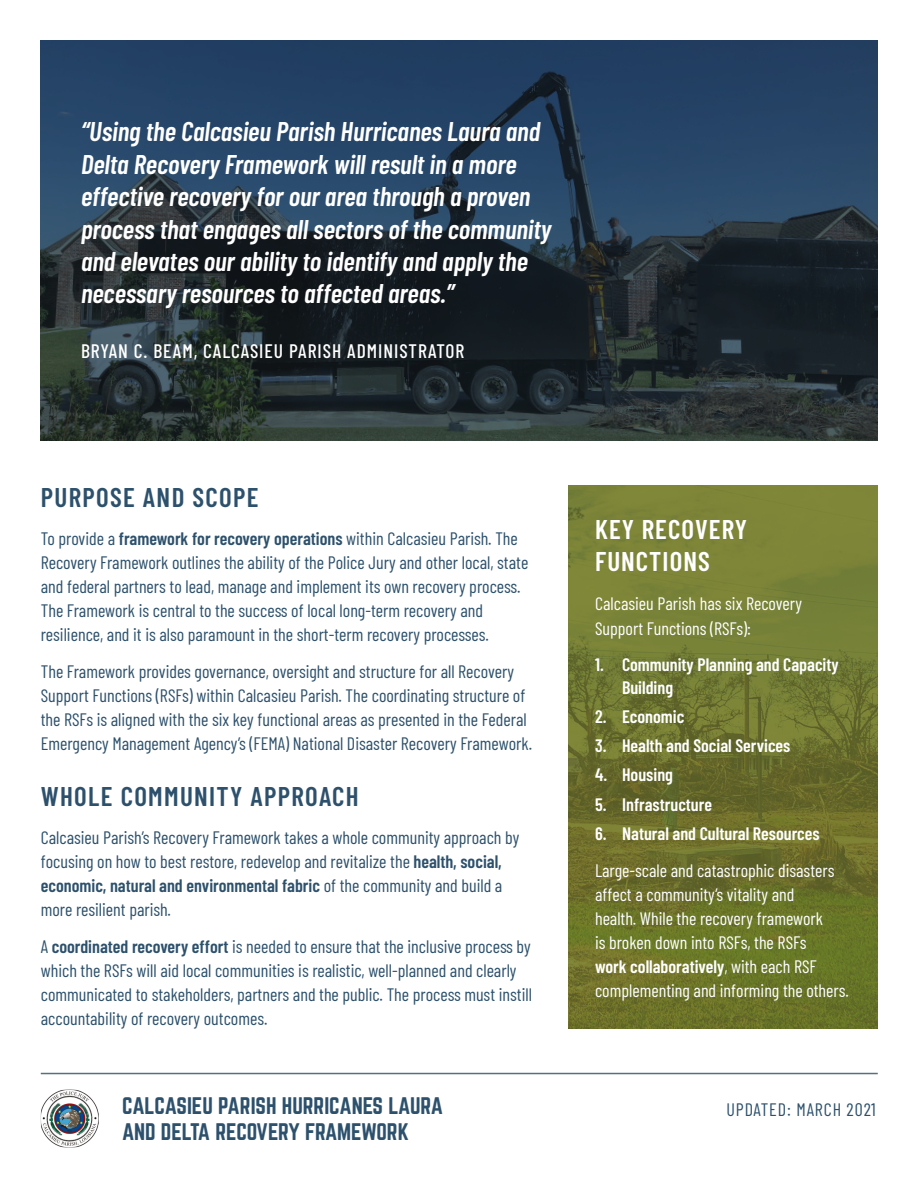
<style>
.page{position:relative;width:918px;height:1188px;background:#fff}
.page>*{position:absolute;margin:0;border:0;box-sizing:border-box;transform-origin:0 0}
.Body{font:italic 600 27px/32.4px "Barlow Condensed";color:#fff}
.t1{font:600 27px "Barlow Condensed";letter-spacing:.05em;color:#2d516c}
.t2{font:600 27px/31.5px "Barlow Condensed";letter-spacing:.04em;color:#fff}
.Paragraph_Style_2{font:21px/25.2px "Norwester";color:#2d516c}
.Body-2{font:500 19.5px "Barlow Condensed";letter-spacing:.05em;color:#fff}
.Body-3{font:18px/24px "Barlow Condensed";color:#2d516c}
.Body-4{font:18px/24px "Barlow Condensed";color:#fff}
.t3{font:600 18px/22.5px "Barlow Condensed";color:#fff}
.Body-5{font:18px "Barlow Condensed";letter-spacing:.05em;color:#2d516c}
.s1{font-weight:600}
</style>
<div class="page">
<img style="left:568px;top:485px;width:310px;height:543px">
<img style="left:41px;top:40px;width:837px;height:401px">
<img style="left:41px;top:1090px;width:58px;height:57px">
<hr style="left:41px;top:1073px;width:837px;height:1px;background:#547181">
<p class="Body" style="left:81px;top:114px;width:472px">“Using the Calcasieu Parish Hurricanes Laura and Delta Recovery Framework will result in a more effective recovery for our area through a proven process that engages all sectors of the community and elevates our ability to identify and apply the necessary resources to affected areas.”</p>
<p class="Body-2" style="left:81px;top:337px;width:385px">BRYAN C. BEAM, CALCASIEU PARISH ADMINISTRATOR</p>
<p class="t1" style="left:41px;top:478px;width:219px">PURPOSE AND SCOPE</p>
<p class="Body-3" style="left:41px;top:525px;width:489px">To provide a <span class="s1">framework for recovery operations</span> within Calcasieu Parish. The Recovery Framework outlines the ability of the Police Jury and other local, state and federal partners to lead, manage and implement its own recovery process.<br>The Framework is central to the success of local long-term recovery and resilience, and it is also paramount in the short-term recovery processes.</p>
<p class="Body-3" style="left:41px;top:658px;width:493px">The Framework provides governance, oversight and structure for all Recovery Support Functions (RSFs) within Calcasieu Parish. The coordinating structure of the RSFs is aligned with the six key functional areas as presented in the Federal Emergency Management Agency’s (FEMA) National Disaster Recovery Framework.</p>
<p class="t1" style="left:41px;top:777px;width:320px">WHOLE COMMUNITY APPROACH</p>
<p class="Body-3" style="left:41px;top:824px;width:480px">Calcasieu Parish’s Recovery Framework takes a whole community approach by focusing on how to best restore, redevelop and revitalize the <span class="s1">health, social, economic, natural and environmental fabric</span> of the community and build a more resilient parish.</p>
<p class="Body-3" style="left:41px;top:933px;width:493px">A <span class="s1">coordinated recovery effort</span> is needed to ensure that the inclusive process by which the RSFs will aid local communities is realistic, well-planned and clearly communicated to stakeholders, partners and the public. The process must instill accountability of recovery outcomes.</p>
<p class="t2" style="left:595px;top:512px;width:153px">KEY RECOVERY<br>FUNCTIONS</p>
<p class="Body-4" style="left:595px;top:589px;width:208px;line-height:25.5px">Calcasieu Parish has six Recovery<br>Support Functions (RSFs):</p>
<p class="t3" style="left:622px;top:652px;width:218px;text-indent:-27px">1. Community Planning and Capacity<br>Building</p>
<p class="t3" style="left:595px;top:704px;width:91px">2. Economic</p>
<p class="t3" style="left:595px;top:733px;width:197px">3. Health and Social Services</p>
<p class="t3" style="left:595px;top:762px;width:79px">4. Housing</p>
<p class="t3" style="left:595px;top:792px;width:118px">5. Infrastructure</p>
<p class="t3" style="left:595px;top:821px;width:226px">6. Natural and Cultural Resources</p>
<p class="Body-4" style="left:595px;top:858px;width:255px">Large-scale and catastrophic disasters affect a community’s vitality and<br>health. While the recovery framework<br>is broken down into RSFs, the RSFs<br><span class="s1">work collaboratively</span>, with each RSF complementing and informing the others.</p>
<p class="Paragraph_Style_2" style="left:122px;top:1094px;width:323px">CALCASIEU PARISH HURRICANES LAURA<br>AND DELTA RECOVERY FRAMEWORK</p>
<p class="Body-5" style="left:727px;top:1096px;width:151px">UPDATED: MARCH 2021</p>
</div>
